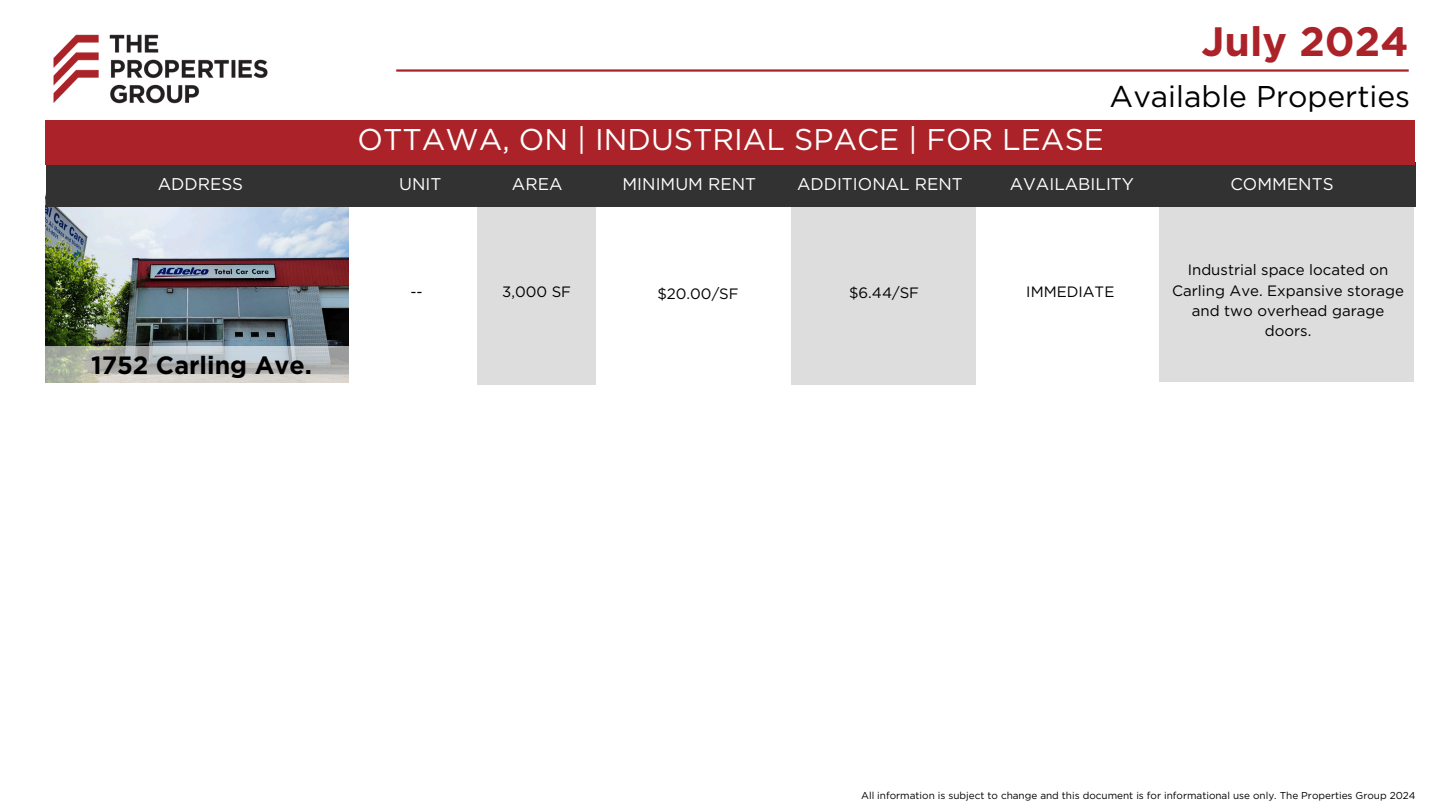
<style>
.page{position:relative;width:1440px;height:810px;background:#fff}
.page>*{position:absolute;margin:0;border:0;box-sizing:border-box;transform-origin:0 0}
.t1{font:700 41px "Gotham Pro";color:#ab2328}
.t2{font:30px "Gotham Pro";color:#fff}
.t3{font:30px "Gotham Pro";color:#000}
.t4{font:700 25px "Gotham Pro";color:#000}
.t5{font:17px "Gotham Pro";color:#fff}
.t6{font:15px/20.2px "Gotham Pro";color:#000;text-align:center}
.t7{font:10px "Gotham Pro";color:#000}
</style>
<div class="page">
<img style="left:45px;top:34px;width:223px;height:91px">
<hr style="left:396px;top:69px;width:1013px;height:3px;background:#ab2328">
<div style="left:1160px;top:205px;width:254px;height:177px;background:#ddd"></div>
<div style="left:791px;top:207px;width:185px;height:178px;background:#ddd"></div>
<div style="left:477px;top:207px;width:118px;height:178px;background:#ddd"></div>
<img style="left:46px;top:207px;width:303px;height:139px">
<div style="left:46px;top:163px;width:1369px;height:44px;background:#323232"></div>
<svg style="left:46px;top:346px;width:303px;height:37px;background:#bbbebb"></svg>
<div style="left:46px;top:120px;width:1369px;height:44px;background:#ab2328"></div>
<h5 class="t1" style="left:1202px;top:26px;width:209px">July 2024</h5>
<p class="t2" style="left:358px;top:128px;width:748px">OTTAWA, ON | INDUSTRIAL SPACE | FOR LEASE</p>
<h3 class="t3" style="left:1110px;top:86px;width:302px">Available Properties</h3>
<h5 class="t5" style="left:158px;top:178px;width:87px">ADDRESS</h5>
<h5 class="t5" style="left:399px;top:177px;width:44px">UNIT</h5>
<h5 class="t5" style="left:512px;top:177px;width:52px">AREA</h5>
<h5 class="t5" style="left:623px;top:177px;width:135px">MINIMUM RENT</h5>
<h5 class="t5" style="left:797px;top:177px;width:167px">ADDITIONAL RENT</h5>
<h5 class="t5" style="left:1010px;top:177px;width:126px">AVAILABILITY</h5>
<p class="t5" style="left:1230px;top:177px;width:105px">COMMENTS</p>
<p class="t4" style="left:91px;top:355px;width:222px">1752 Carling Ave.</p>
<h4 class="t6" style="left:410px;top:283px;width:14px">--</h4>
<h6 class="t6" style="left:502px;top:282px;width:70px">3,000 SF</h6>
<h6 class="t6" style="left:657px;top:284px;width:83px">$20.00/SF</h6>
<h6 class="t6" style="left:849px;top:284px;width:72px">$6.44/SF</h6>
<p class="t6" style="left:1026px;top:282px;width:90px">IMMEDIATE</p>
<h6 class="t6" style="left:1172px;top:261px;width:233px">Industrial space located on<br>Carling Ave. Expansive storage and two overhead garage doors.</h6>
<h2 class="t7" style="left:861px;top:792px;width:556px">All information is subject to change and this document is for informational use only. The Properties Group 2024</h2>
</div>
